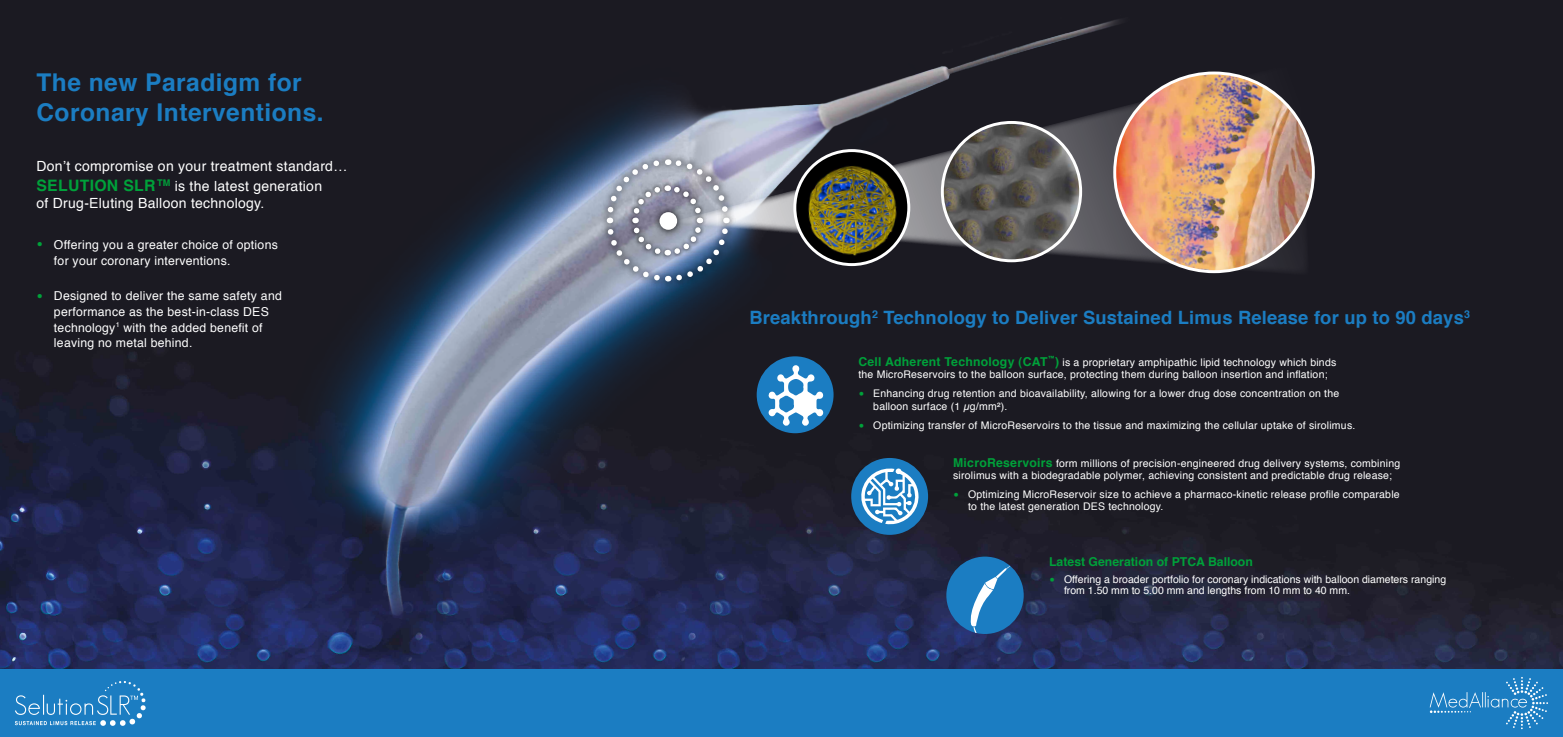
<style>
.page{position:relative;width:1563px;height:737px;background:#fff}
.page>*{position:absolute;margin:0;border:0;box-sizing:border-box;transform-origin:0 0}
.t1{font:700 24.5px/29.4px "Helvetica";letter-spacing:.02em;color:#1b7dc2}
.t2{font:700 18.38px "Helvetica";letter-spacing:.01em;color:#1b7dc2}
.t3{font:14px/19.5px "Helvetica";letter-spacing:.02em;color:#fff}
.t4{font:12.25px/15.7px "Helvetica";letter-spacing:.02em;color:#fff}
.t5{font:700 12.25px "Helvetica";color:#00a13a}
.t6{font:10.5px/11.4px "Helvetica";letter-spacing:.02em;color:#fff}
.t7{font:10.5px/11.4px "Helvetica";color:#fff}
.s1{font-weight:700;font-size:15.75px;color:#00a13a}
.s2{font-weight:700;font-size:19.25px;color:#00a13a}
.s3{font-weight:700;font-size:12.25px;color:#00a13a}
.s4{font-weight:700;font-size:17.5px;color:#00a13a}
</style>
<div class="page">
<img style="left:0;top:0;width:1563px;height:669px">
<img style="left:102px;top:0;width:1090px;height:669px">
<div style="left:0;top:669px;width:1563px;height:68px;background:#1b7dc2"></div>
<svg style="left:1429px;top:677px;width:119px;height:52px"></svg>
<svg style="left:664px;top:60px;width:645px;height:218px;background:#46464f"></svg>
<img style="left:795px;top:151px;width:114px;height:113px;border-radius:57px">
<div style="left:793px;top:149px;width:117px;height:117px;border:3px solid #fff;border-radius:50%"></div>
<img style="left:942px;top:122px;width:138px;height:139px;border-radius:69px">
<div style="left:941px;top:121px;width:141px;height:141px;border:3px solid #fff;border-radius:50%"></div>
<img style="left:1114px;top:73px;width:199px;height:199px;border-radius:99px">
<svg style="left:600px;top:152px;width:136px;height:136px;background:#7887a0"></svg>
<svg style="left:603px;top:156px;width:129px;height:128px;background:#909aad"></svg>
<svg style="left:652px;top:205px;width:32px;height:32px"></svg>
<div style="left:659px;top:212px;width:18px;height:18px;background:#fff;border-radius:50%"></div>
<div style="left:851px;top:458px;width:77px;height:77px;background:#1b7dc2;border-radius:50%"></div>
<svg style="left:859px;top:466px;width:60px;height:58px"></svg>
<div style="left:756px;top:356px;width:77px;height:77px;background:#1b7dc2;border-radius:50%"></div>
<svg style="left:768px;top:365px;width:55px;height:60px"></svg>
<div style="left:946px;top:556px;width:77px;height:78px;background:#1b7dc2;border-radius:50%"></div>
<svg style="left:968px;top:558px;width:52px;height:76px"></svg>
<svg style="left:15px;top:681px;width:131px;height:45px"></svg>
<h1 class="t1" style="left:36px;top:69px;width:289px">The new Paradigm for<br>Coronary Interventions.</h1>
<h3 class="t3" style="left:36px;top:158px;width:312px">Don’t compromise on your treatment standard…<br><span class="s1">SELUTION SLR</span> <sup>TM</sup> is the latest generation</h3>
<h3 class="t3" style="left:36px;top:195px;width:229px">of Drug-Eluting Balloon technology.</h3>
<p class="t4" style="left:54px;top:237px;width:225px;text-indent:-18px"><span class="s2">•</span> Offering you a greater choice of options for your coronary interventions.</p>
<p class="t4" style="left:54px;top:289px;width:229px;text-indent:-18px"><span class="s2">•</span> Designed to deliver the same safety and performance as the best-in-class DES technology<sup>1</sup> with the added benefit of leaving no metal behind.</p>
<h2 class="t2" style="left:749px;top:305px;width:722px">Breakthrough<sup>2</sup> Technology to Deliver Sustained Limus Release for up to 90 days<sup>3</sup></h2>
<p class="t6" style="left:858px;top:356px;width:479px;line-height:12.2px"><span class="s3">Cell Adherent Technology (CAT</span><sup>™</sup><span class="s3">)</span> is a proprietary amphipathic lipid technology which binds the MicroReservoirs to the balloon surface, protecting them during balloon insertion and inflation;</p>
<p class="t6" style="left:873px;top:388px;width:467px;line-height:12.2px;text-indent:-15px"><span class="s4">•</span> Enhancing drug retention and bioavailability, allowing for a lower drug dose concentration on the balloon surface (1 μg/mm²).</p>
<p class="t6" style="left:858px;top:421px;width:498px"><span class="s4">•</span> Optimizing transfer of MicroReservoirs to the tissue and maximizing the cellular uptake of sirolimus.</p>
<p class="t6" style="left:953px;top:458px;width:448px"><span class="s3">MicroReservoirs</span> form millions of precision-engineered drug delivery systems, combining sirolimus with a biodegradable polymer, achieving consistent and predictable drug release;</p>
<p class="t6" style="left:968px;top:489px;width:433px;text-indent:-15px"><span class="s4">•</span> Optimizing MicroReservoir size to achieve a pharmaco-kinetic release profile comparable to the latest generation DES technology.</p>
<p class="t5" style="left:1049px;top:553px;width:205px">Latest Generation of PTCA Balloon</p>
<p class="t7" style="left:1064px;top:574px;width:384px;text-indent:-15px"><span class="s4">•</span> Offering a broader portfolio for coronary indications with balloon diameters ranging from 1.50 mm to 5.00 mm and lengths from 10 mm to 40 mm.</p>
</div>
